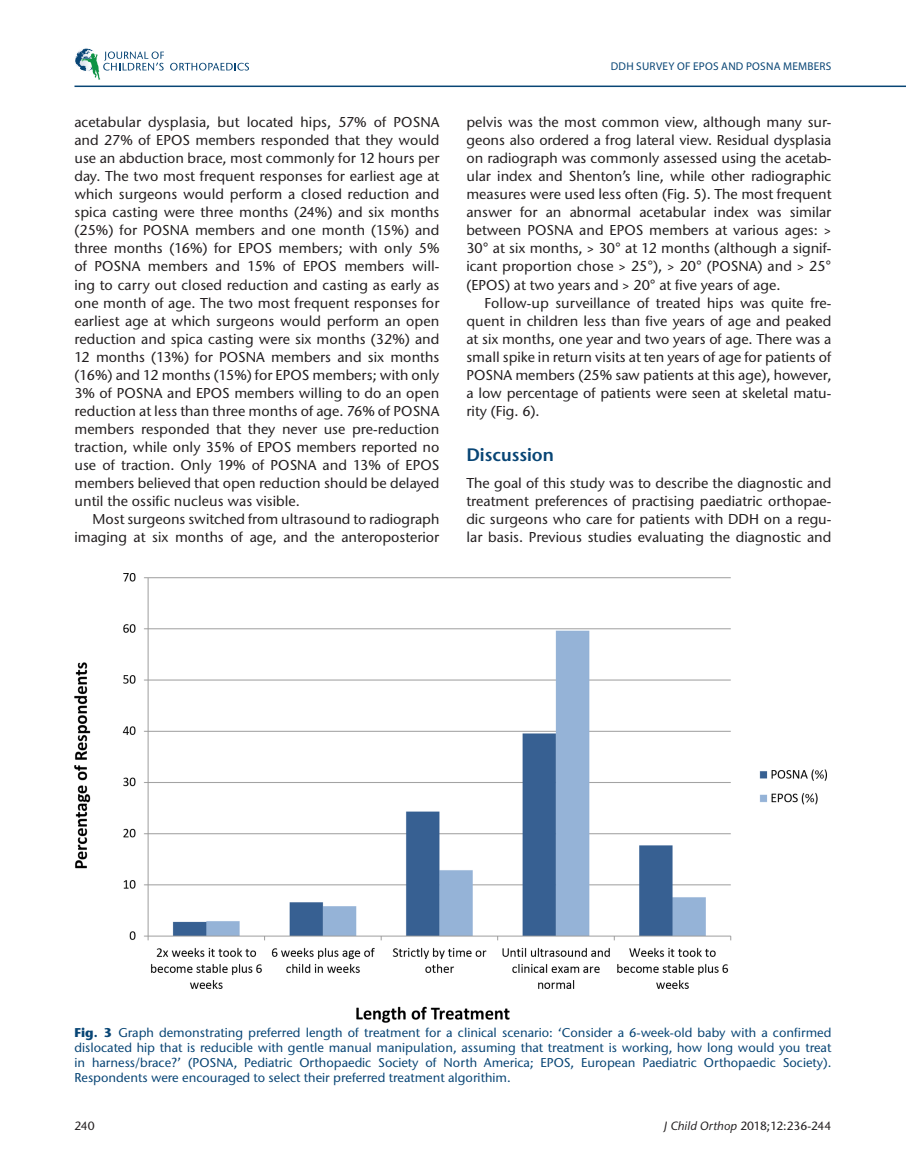
<style>
.page{position:relative;width:906px;height:1170px;background:#fff}
.page>*{position:absolute;margin:0;border:0;box-sizing:border-box;transform-origin:0 0}
.jrnlHead1{font:600 18px "Stone Sans Std";color:#084575}
.TXI{font:500 14.25px/18px "Stone Sans Pro ITC";color:#231f20;text-align:justify}
.TXT{font:500 14.25px/18px "Stone Sans Pro ITC";color:#231f20;text-align:justify}
.jrnlFigCaption{font:500 12.75px/15px "Stone Sans Pro ITC";color:#084575;text-align:justify}
.t1{font:500 12px "Stone Sans Pro ITC";letter-spacing:-.02em;color:#231f20}
.t2{font:11.25px "Myriad Pro";letter-spacing:.02em;color:#084575}
.s1{font-family:"Stone Sans Std";font-weight:700}
.s2{font-style:italic}
</style>
<div class="page">
<svg style="left:170px;top:63px;width:79px;height:8px"></svg>
<div style="left:74px;top:48px;width:24px;height:24px;border:1px solid #fff;border-radius:50%"></div>
<svg style="left:75px;top:49px;width:89px;height:31px"></svg>
<hr style="left:74px;top:86px;width:832px;height:1px;background:#084575">
<img style="left:74px;top:573px;width:752px;height:449px">
<p class="TXI" style="left:74px;top:113px;width:366px">acetabular dysplasia, but located hips, 57% of POSNA and 27% of EPOS members responded that they would use an abduction brace, most commonly for 12 hours per day. The two most frequent responses for earliest age at which surgeons would perform a closed reduction and spica casting were three months (24%) and six months (25%) for POSNA members and one month (15%) and three months (16%) for EPOS members; with only 5% of POSNA members and 15% of EPOS members will&shy;ing to carry out closed reduction and casting as early as one month of age. The two most frequent responses for earliest age at which surgeons would perform an open reduction and spica casting were six months (32%) and 12 months (13%) for POSNA members and six months (16%) and 12 months (15%) for EPOS members; with only 3% of POSNA and EPOS members willing to do an open reduction at less than three months of age. 76% of POSNA members responded that they never use pre-reduction traction, while only 35% of EPOS members reported no use of traction. Only 19% of POSNA and 13% of EPOS members believed that open reduction should be delayed until the ossific nucleus was visible.</p>
<p class="TXI" style="left:74px;top:509px;width:366px;text-align:right">Most surgeons switched from ultrasound to radiograph imaging at six months of age, and the anteroposterior</p>
<p class="t2" style="left:611px;top:60px;width:222px">DDH SURVEY OF EPOS AND POSNA MEMBERS</p>
<p class="TXI" style="left:466px;top:113px;width:366px">pelvis was the most common view, although many sur&shy;geons also ordered a frog lateral view. Residual dysplasia on radiograph was commonly assessed using the acetab&shy;ular index and Shenton’s line, while other radiographic measures were used less often (Fig. 5). The most frequent answer for an abnormal acetabular index was similar between POSNA and EPOS members at various ages: &gt; 30° at six months, &gt; 30° at 12 months (although a signif&shy;icant proportion chose &gt; 25°), &gt; 20° (POSNA) and &gt; 25° (EPOS) at two years and &gt; 20° at five years of age.</p>
<p class="TXI" style="left:466px;top:293px;width:366px;text-indent:18px">Follow-up surveillance of treated hips was quite fre&shy;quent in children less than five years of age and peaked at six months, one year and two years of age. There was a small spike in return visits at ten years of age for patients of POSNA members (25% saw patients at this age), however, a low percentage of patients were seen at skeletal matu&shy;rity (Fig. 6).</p>
<p class="jrnlHead1" style="left:466px;top:443px;width:89px">Discussion</p>
<p class="TXT" style="left:466px;top:473px;width:366px">The goal of this study was to describe the diagnostic and treatment preferences of practising paediatric orthopae&shy;dic surgeons who care for patients with DDH on a regu&shy;lar basis. Previous studies evaluating the diagnostic and</p>
<p class="jrnlFigCaption" style="left:74px;top:1025px;width:758px"><span class="s1">Fig. 3</span> Graph demonstrating preferred length of treatment for a clinical scenario: ‘Consider a 6-week-old baby with a confirmed dislocated hip that is reducible with gentle manual manipulation, assuming that treatment is working, how long would you treat in harness/brace?’ (POSNA, Pediatric Orthopaedic Society of North America; EPOS, European Paediatric Orthopaedic Society).<br>Respondents were encouraged to select their preferred treatment algorithim.</p>
<p class="t1" style="left:75px;top:1118px;width:22px">240</p>
<p class="t1" style="left:664px;top:1118px;width:169px"><span class="s2">J Child Orthop</span> 2018;12:236-244</p>
</div>
